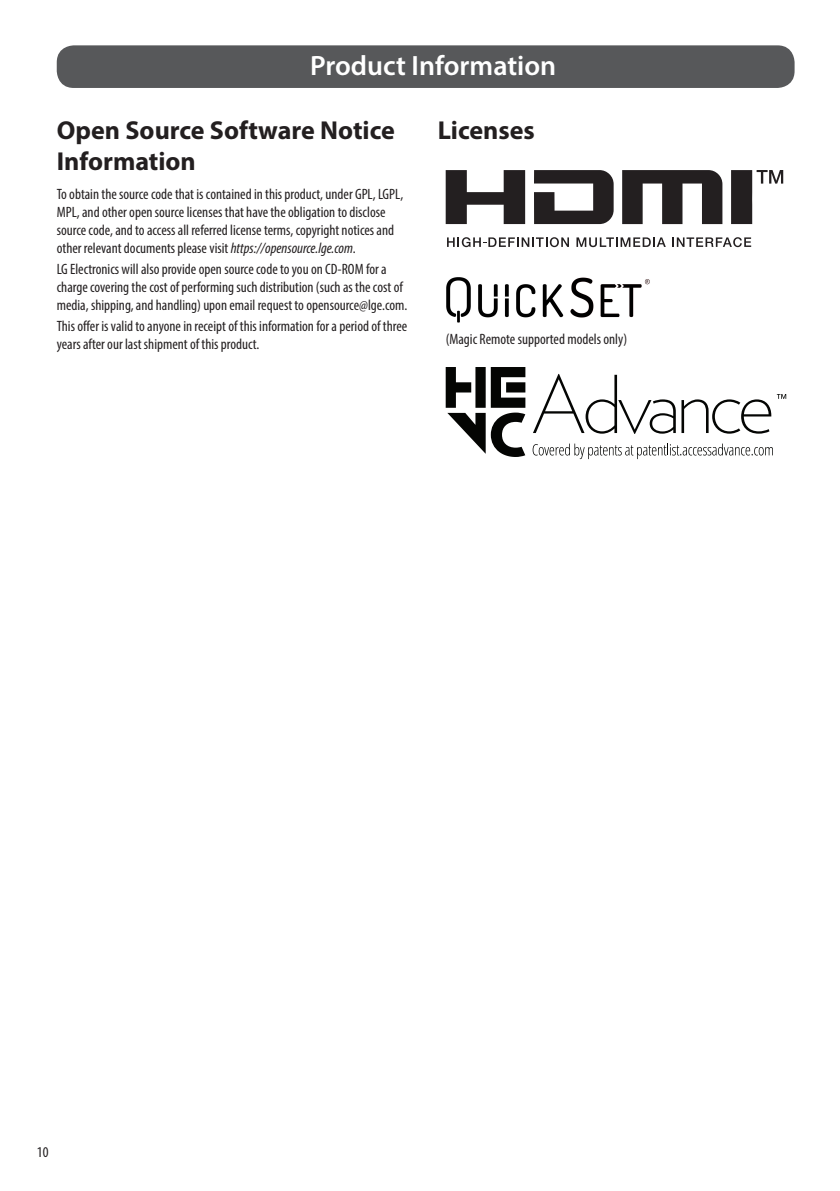
<style>
.page{position:relative;width:840px;height:1191px;background:#fff}
.page>*{position:absolute;margin:0;border:0;box-sizing:border-box;transform-origin:0 0}
.t1{font:600 28px "Myriad Pro";color:#fff}
.t2{font:700 26px/31.2px "Myriad Pro";color:#231f20}
.t3{font:condensed 15px/18px "Myriad Pro";color:#231f20}
.s1{font-style:italic}
</style>
<div class="page">
<div style="left:57px;top:45px;width:737px;height:43px;background:#57585a;border-radius:17px"></div>
<svg style="left:445px;top:170px;width:80px;height:54px"></svg>
<svg style="left:534px;top:170px;width:79px;height:54px"></svg>
<svg style="left:622px;top:170px;width:100px;height:54px"></svg>
<svg style="left:731px;top:170px;width:51px;height:54px"></svg>
<svg style="left:576px;top:237px;width:89px;height:10px"></svg>
<svg style="left:672px;top:237px;width:78px;height:10px"></svg>
<svg style="left:447px;top:237px;width:121px;height:10px"></svg>
<img style="left:446px;top:277px;width:204px;height:46px">
<svg style="left:445px;top:367px;width:80px;height:90px"></svg>
<svg style="left:533px;top:374px;width:237px;height:60px"></svg>
<svg style="left:776px;top:394px;width:9px;height:5px"></svg>
<svg style="left:532px;top:443px;width:240px;height:16px"></svg>
<p class="t1" style="left:310px;top:48px;width:247px">Product Information</p>
<p class="t2" style="left:57px;top:114px;width:339px">Open Source Software Notice<br>Information</p>
<p class="t3" style="left:57px;top:185px;width:348px">To obtain the source code that is contained in this product, under GPL, LGPL, MPL, and other open source licenses that have the obligation to disclose source code, and to access all referred license terms, copyright notices and other relevant documents please visit <span class="s1">https://opensource.lge.com</span>.</p>
<p class="t3" style="left:57px;top:260px;width:352px">LG Electronics will also provide open source code to you on CD-ROM for a charge covering the cost of performing such distribution (such as the cost of media, shipping, and handling) upon email request to opensource@lge.com.</p>
<p class="t3" style="left:57px;top:317px;width:352px">This offer is valid to anyone in receipt of this information for a period of three years after our last shipment of this product.</p>
<p class="t2" style="left:437px;top:114px;width:99px">Licenses</p>
<p class="t3" style="left:445px;top:330px;width:183px">(Magic Remote supported models only)</p>
<p class="t3" style="left:37px;top:1142px;width:13px">10</p>
</div>
